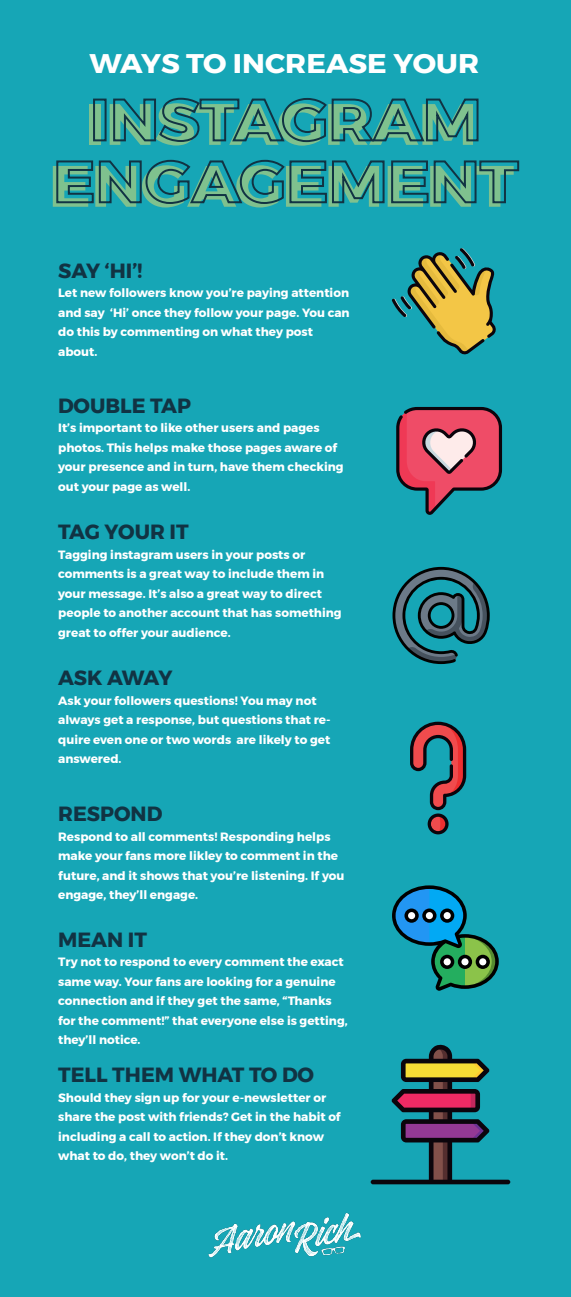
<style>
.page{position:relative;width:571px;height:1297px;background:#fff}
.page>*{position:absolute;margin:0;border:0;box-sizing:border-box;transform-origin:0 0}
.t1{font:700 26.9px "Montserrat";color:#fff;scale:1.08 1}
.t2{font:700 20.5px "Montserrat";color:#113343}
.t3{font:700 12px/19.5px "Montserrat";color:#fff}
</style>
<div class="page">
<div style="left:0;top:0;width:570px;height:1297px;background:#16a6b6"></div>
<div style="left:89px;top:104px;width:12px;height:41px;background:#7fc18e"></div>
<div style="left:93px;top:99px;width:13px;height:42px;border:2px solid #113343"></div>
<svg style="left:110px;top:97px;width:369px;height:49px"></svg>
<svg style="left:53px;top:159px;width:467px;height:49px"></svg>
<svg style="left:396px;top:407px;width:106px;height:108px"></svg>
<svg style="left:392px;top:248px;width:103px;height:106px"></svg>
<svg style="left:392px;top:567px;width:97px;height:97px"></svg>
<svg style="left:410px;top:722px;width:56px;height:112px"></svg>
<svg style="left:392px;top:885px;width:106px;height:106px"></svg>
<svg style="left:385px;top:1045px;width:125px;height:139px"></svg>
<img style="left:208px;top:1179px;width:177px;height:79px">
<h1 class="t1" style="left:89px;top:52px;width:362px">WAYS TO INCREASE YOUR</h1>
<h2 class="t2" style="left:58px;top:262px;width:86px">SAY ‘HI’!</h2>
<p class="t3" style="left:58px;top:284px;width:293px">Let new followers know you’re paying attention and say ‘Hi’ once they follow your page. You can do this by commenting on what they post about.</p>
<h2 class="t2" style="left:58px;top:397px;width:134px">DOUBLE TAP</h2>
<p class="t3" style="left:58px;top:419px;width:287px">It’s important to like other users and pages photos. This helps make those pages aware of your presence and in turn, have them checking out your page as well.</p>
<h2 class="t2" style="left:58px;top:523px;width:132px">TAG YOUR IT</h2>
<p class="t3" style="left:58px;top:546px;width:285px">Tagging instagram users in your posts or comments is a great way to include them in your message. It’s also a great way to direct people to another account that has something great to offer your audience.</p>
<h2 class="t2" style="left:58px;top:669px;width:116px">ASK AWAY</h2>
<p class="t3" style="left:58px;top:692px;width:274px">Ask your followers questions! You may not always get a response, but questions that re&shy;quire even one or two words are likely to get answered.</p>
<h2 class="t2" style="left:58px;top:805px;width:106px">RESPOND</h2>
<p class="t3" style="left:58px;top:828px;width:288px">Respond to all comments! Responding helps make your fans more likley to comment in the future, and it shows that you’re listening. If you engage, they’ll engage.</p>
<h2 class="t2" style="left:58px;top:930px;width:90px">MEAN IT</h2>
<p class="t3" style="left:58px;top:953px;width:291px">Try not to respond to every comment the exact same way. Your fans are looking for a genuine connection and if they get the same, “Thanks for the comment!” that everyone else is getting, they’ll notice.</p>
<h2 class="t2" style="left:58px;top:1066px;width:257px">TELL THEM WHAT TO DO</h2>
<p class="t3" style="left:58px;top:1089px;width:284px">Should they sign up for your e-newsletter or share the post with friends? Get in the habit of including a call to action. If they don’t know what to do, they won’t do it.</p>
</div>
